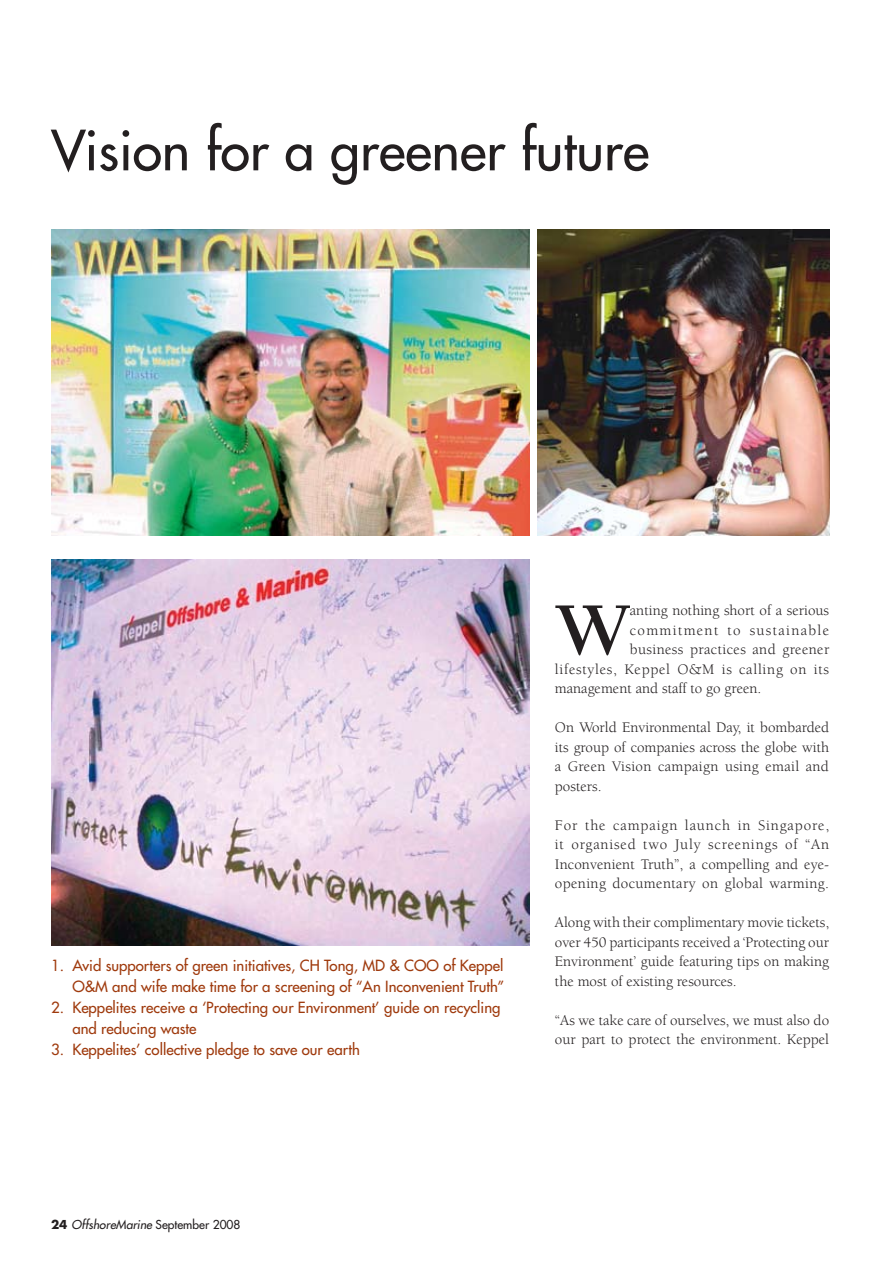
<style>
.page{position:relative;width:893px;height:1263px;background:#fff}
.page>*{position:absolute;margin:0;border:0;box-sizing:border-box;transform-origin:0 0}
.t1{font:700 76.35px "Berkeley";color:#231f20}
.t2{font:54px "Futura";color:#231f20}
.t3{font:15px/19.5px "Berkeley";color:#231f20;text-align:justify}
.t4{font:15px/21px "Futura";color:#9f3a0d;text-align:right}
.t5{font:15px "Berkeley";letter-spacing:.05em;color:#231f20}
.t6{font:15px "Berkeley";letter-spacing:.025em;color:#231f20}
.t7{font:15px "Berkeley";letter-spacing:.085em;color:#231f20}
.t8{font:italic 12px "Futura";color:#231f20}
.s1{font-weight:700;font-style:normal}
.s2{font-style:normal}
</style>
<div class="page">
<img style="left:537px;top:230px;width:293px;height:306px">
<img style="left:51px;top:230px;width:478px;height:306px">
<img style="left:51px;top:559px;width:478px;height:386px">
<h2 class="t2" style="left:51px;top:115px;width:600px">Vision for a greener future</h2>
<p class="t4" style="left:51px;top:955px;width:455px">1. Avid supporters of green initiatives, CH Tong, MD &amp; COO of Keppel<br>O&amp;M and wife make time for a screening of “An Inconvenient Truth”</p>
<p class="t4" style="left:72px;top:997px;width:430px;text-align:left;text-indent:-21px">2. Keppelites receive a ‘Protecting our Environment’ guide on recycling and reducing waste</p>
<p class="t4" style="left:51px;top:1039px;width:310px">3. Keppelites’ collective pledge to save our earth</p>
<h1 class="t1" style="left:555px;top:589px;width:76px">W</h1>
<p class="t3" style="left:630px;top:601px;width:201px">anting nothing short of a serious</p>
<p class="t7" style="left:630px;top:622px;width:201px">commitment to sustainable</p>
<p class="t6" style="left:630px;top:641px;width:201px">business practices and greener</p>
<p class="t5" style="left:555px;top:661px;width:276px">lifestyles, Keppel O&amp;M is calling on its</p>
<p class="t3" style="left:555px;top:679px;width:208px">management and staff to go green.</p>
<p class="t3" style="left:555px;top:718px;width:276px">On World Environmental Day, it bombarded its group of companies across the globe with a Green Vision campaign using email and posters.</p>
<p class="t3" style="left:555px;top:815px;width:276px">For the campaign launch in Singapore, it organised two July screenings of “An Inconvenient Truth”, a compelling and eye&shy;opening documentary on global warming.</p>
<p class="t3" style="left:555px;top:913px;width:276px">Along with their complimentary movie tickets, over 450 participants received a ‘Protecting our Environment’ guide featuring tips on making the most of existing resources.</p>
<p class="t3" style="left:555px;top:1010px;width:276px">“As we take care of ourselves, we must also do our part to protect the environment. Keppel</p>
<p class="t8" style="left:51px;top:1217px;width:191px"><span class="s1">24</span> OffshoreMarine <span class="s2">September 2008</span></p>
</div>
